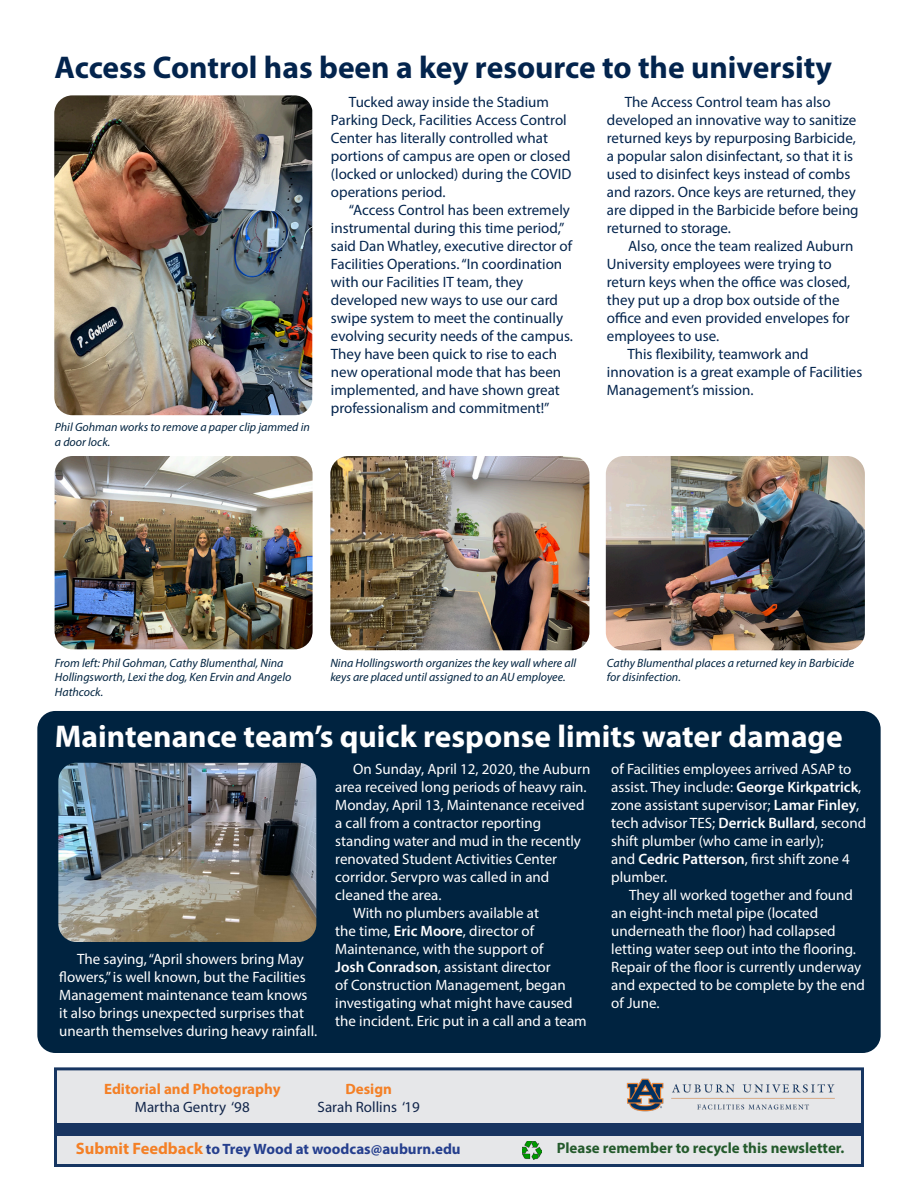
<style>
.page{position:relative;width:918px;height:1188px;background:#fff}
.page>*{position:absolute;margin:0;border:0;box-sizing:border-box;transform-origin:0 0}
.t1{font:700 31.5px "Myriad Pro";color:#03244d}
.t2{font:700 31.5px "Myriad Pro";color:#fff}
.t3{font:15px/18px "Myriad Pro";color:#03244d}
.t4{font:15px/18px "Myriad Pro";color:#fff}
.t5{font:700 15px "Myriad Pro";color:#253f8e}
.t6{font:700 15px "Myriad Pro";color:#245a2c}
.t7{font:15px "Myriad Pro";color:#11254a}
.t8{font:700 15px "Myriad Pro";color:#f48026}
.t9{font:italic 12px/14.4px "Myriad Pro";color:#002340}
.s1{font-weight:600}
.s2{font-size:16.5px;color:#f48026}
</style>
<div class="page">
<div style="left:54px;top:1067px;width:810px;height:100px;background:#e6e7e9;border:3px solid #163561"></div>
<img style="left:626px;top:1078px;width:209px;height:34px">
<img style="left:522px;top:1141px;width:20px;height:18px">
<div style="left:56px;top:1123px;width:806px;height:12px;background:#183460"></div>
<img style="left:606px;top:456px;width:259px;height:194px">
<img style="left:54px;top:95px;width:258px;height:320px">
<img style="left:55px;top:456px;width:258px;height:193px">
<img style="left:330px;top:456px;width:259px;height:194px">
<div style="left:37px;top:711px;width:844px;height:342px;background:#002340;border-radius:18px"></div>
<img style="left:58px;top:763px;width:258px;height:179px">
<p class="t1" style="left:55px;top:46px;width:779px">Access Control has been a key resource to the university</p>
<p class="t9" style="left:55px;top:420px;width:256px">Phil Gohman works to remove a paper clip jammed in a door lock.</p>
<p class="t3" style="left:331px;top:92px;width:242px;text-indent:18px">Tucked away inside the Stadium Parking Deck, Facilities Access Control Center has literally controlled what portions of campus are open or closed (locked or unlocked) during the COVID operations period.</p>
<p class="t3" style="left:331px;top:200px;width:244px;text-indent:18px">“Access Control has been extremely instrumental during this time period,” said Dan Whatley, executive director of Facilities Operations. “In coordination with our Facilities IT team, they developed new ways to use our card swipe system to meet the continually evolving security needs of the campus.<br>They have been quick to rise to each new operational mode that has been implemented, and have shown great professionalism and commitment!”</p>
<p class="t3" style="left:607px;top:92px;width:253px;text-indent:18px">The Access Control team has also developed an innovative way to sanitize returned keys by repurposing Barbicide, a popular salon disinfectant, so that it is used to disinfect keys instead of combs and razors. Once keys are returned, they are dipped in the Barbicide before being returned to storage.</p>
<p class="t3" style="left:607px;top:236px;width:248px;text-indent:21px">Also, once the team realized Auburn University employees were trying to return keys when the office was closed, they put up a drop box outside of the office and even provided envelopes for employees to use.</p>
<p class="t3" style="left:607px;top:344px;width:257px;text-indent:21px">This flexibility, teamwork and innovation is a great example of Facilities<br>Management’s mission.</p>
<p class="t9" style="left:55px;top:655px;width:238px">From left: Phil Gohman, Cathy Blumenthal, Nina<br>Hollingsworth, Lexi the dog, Ken Ervin and Angelo<br>Hathcock.</p>
<p class="t9" style="left:330px;top:655px;width:247px">Nina Hollingsworth organizes the key wall where all keys are placed until assigned to an AU employee.</p>
<p class="t9" style="left:607px;top:655px;width:249px">Cathy Blumenthal places a returned key in Barbicide for disinfection.</p>
<p class="t2" style="left:55px;top:715px;width:789px">Maintenance team’s quick response limits water damage</p>
<p class="t4" style="left:59px;top:949px;width:259px;text-indent:18px">The saying, “April showers bring May flowers,” is well known, but the Facilities Management maintenance team knows it also brings unexpected surprises that unearth themselves during heavy rainfall.</p>
<p class="t4" style="left:335px;top:760px;width:257px;text-indent:18px">On Sunday, April 12, 2020, the Auburn area received long periods of heavy rain.<br>Monday, April 13, Maintenance received a call from a contractor reporting standing water and mud in the recently renovated Student Activities Center corridor. Servpro was called in and cleaned the area.</p>
<p class="t4" style="left:335px;top:904px;width:253px;text-indent:18px">With no plumbers available at<br>the time, <span class="s1">Eric Moore</span>, director of Maintenance, with the support of<br><span class="s1">Josh Conradson</span>, assistant director<br>of Construction Management, began investigating what might have caused the incident. Eric put in a call and a team</p>
<p class="t4" style="left:611px;top:760px;width:256px">of Facilities employees arrived ASAP to assist. They include: <span class="s1">George Kirkpatrick</span>, zone assistant supervisor; <span class="s1">Lamar Finley</span>, tech advisor TES; <span class="s1">Derrick Bullard</span>, second shift plumber (who came in early);<br>and <span class="s1">Cedric Patterson</span>, first shift zone 4 plumber.</p>
<p class="t4" style="left:611px;top:886px;width:255px;text-indent:18px">They all worked together and found an eight-inch metal pipe (located underneath the floor) had collapsed letting water seep out into the flooring.<br>Repair of the floor is currently underway and expected to be complete by the end of June.</p>
<p class="t8" style="left:104px;top:1079px;width:178px">Editorial and Photography</p>
<p class="t7" style="left:135px;top:1098px;width:116px">Martha Gentry ‘98</p>
<p class="t5" style="left:76px;top:1139px;width:386px"><span class="s2">Submit Feedback</span> to Trey Wood at woodcas@auburn.edu</p>
<p class="t8" style="left:345px;top:1079px;width:48px">Design</p>
<p class="t7" style="left:318px;top:1098px;width:104px">Sarah Rollins ‘19</p>
<p class="t6" style="left:557px;top:1138px;width:289px">Please remember to recycle this newsletter.</p>
</div>
